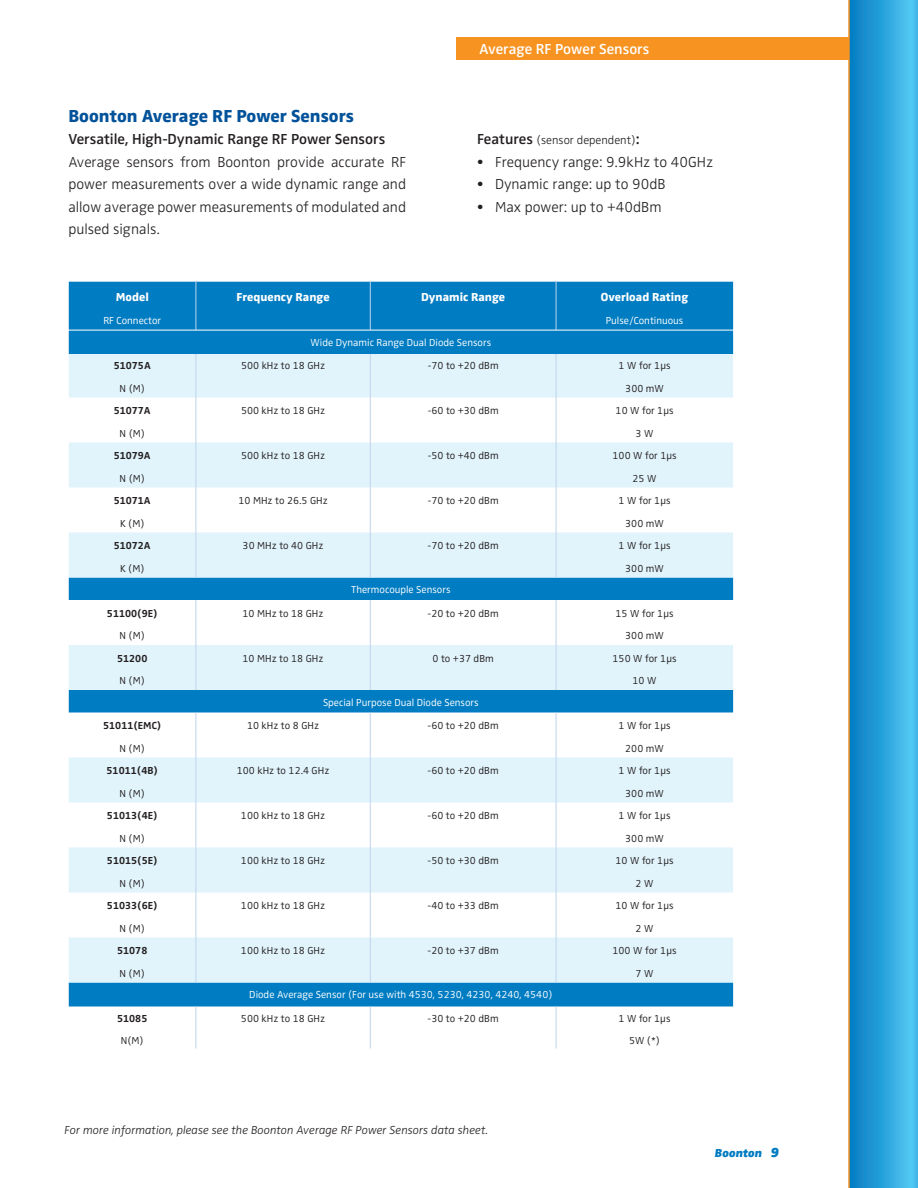
<style>
.page{position:relative;width:918px;height:1188px;background:#fff}
.page>*{position:absolute;margin:0;border:0;box-sizing:border-box;transform-origin:0 0}
.t1{font:800 18px "Zwo Pro";color:#01529a}
.t2{font:300 15px/22.5px "Zwo Pro";color:#231f20;text-align:justify}
.t3{font:600 15px "Zwo Pro";color:#231f20}
.t4{font:600 15px "Zwo Pro";color:#fff}
.t5{font:italic 300 12px "Zwo Pro";color:#231f20}
.t6{font:800 12px "Zwo Pro";color:#fff}
.t7{font:300 12px "Zwo Pro";color:#231f20}
.t8{font:italic 900 12px "Zwo Pro";color:#007cc2}
.t9{font:300 10.5px/22.5px "Zwo Pro";color:#231f20;text-align:center}
.t10{font:300 10.5px "Zwo Pro";color:#fff}
.t11{font:700 10.5px "Zwo Pro";color:#231f20}
.s1{font-weight:600;font-size:15px}
.s2{font-size:13.5px}
</style>
<div class="page">
<div style="left:456px;top:38px;width:405px;height:22px;background:#f79321"></div>
<svg style="left:850px;top:0;width:68px;height:1188px;background:#2aa2db"></svg>
<hr style="left:848px;top:0;width:2px;height:1188px;background:#f79321">
<div style="left:69px;top:282px;width:664px;height:724px;background:#007cc2"></div>
<svg style="left:69px;top:354px;width:664px;height:628px;fill:#e1f4fc"></svg>
<hr style="left:196px;top:282px;width:1px;height:48px;background:#c0d3ec">
<hr style="left:370px;top:282px;width:1px;height:48px;background:#c0d3ec">
<hr style="left:556px;top:282px;width:1px;height:48px;background:#c0d3ec">
<hr style="left:196px;top:354px;width:1px;height:44px;background:#c0d3ec">
<hr style="left:370px;top:354px;width:1px;height:44px;background:#c0d3ec">
<hr style="left:556px;top:354px;width:1px;height:44px;background:#c0d3ec">
<hr style="left:196px;top:398px;width:1px;height:45px;background:#c0d3ec">
<hr style="left:370px;top:398px;width:1px;height:45px;background:#c0d3ec">
<hr style="left:556px;top:398px;width:1px;height:45px;background:#c0d3ec">
<hr style="left:196px;top:443px;width:1px;height:45px;background:#c0d3ec">
<hr style="left:370px;top:443px;width:1px;height:45px;background:#c0d3ec">
<hr style="left:556px;top:443px;width:1px;height:45px;background:#c0d3ec">
<hr style="left:196px;top:488px;width:1px;height:45px;background:#c0d3ec">
<hr style="left:370px;top:488px;width:1px;height:45px;background:#c0d3ec">
<hr style="left:556px;top:488px;width:1px;height:45px;background:#c0d3ec">
<hr style="left:196px;top:533px;width:1px;height:45px;background:#c0d3ec">
<hr style="left:370px;top:533px;width:1px;height:45px;background:#c0d3ec">
<hr style="left:556px;top:533px;width:1px;height:45px;background:#c0d3ec">
<hr style="left:196px;top:600px;width:1px;height:45px;background:#c0d3ec">
<hr style="left:370px;top:600px;width:1px;height:45px;background:#c0d3ec">
<hr style="left:556px;top:600px;width:1px;height:45px;background:#c0d3ec">
<hr style="left:196px;top:645px;width:1px;height:45px;background:#c0d3ec">
<hr style="left:370px;top:645px;width:1px;height:45px;background:#c0d3ec">
<hr style="left:556px;top:645px;width:1px;height:45px;background:#c0d3ec">
<hr style="left:196px;top:713px;width:1px;height:45px;background:#c0d3ec">
<hr style="left:370px;top:713px;width:1px;height:45px;background:#c0d3ec">
<hr style="left:556px;top:713px;width:1px;height:45px;background:#c0d3ec">
<hr style="left:196px;top:758px;width:1px;height:45px;background:#c0d3ec">
<hr style="left:370px;top:758px;width:1px;height:45px;background:#c0d3ec">
<hr style="left:556px;top:758px;width:1px;height:45px;background:#c0d3ec">
<hr style="left:196px;top:803px;width:1px;height:45px;background:#c0d3ec">
<hr style="left:370px;top:803px;width:1px;height:45px;background:#c0d3ec">
<hr style="left:556px;top:803px;width:1px;height:45px;background:#c0d3ec">
<hr style="left:196px;top:848px;width:1px;height:45px;background:#c0d3ec">
<hr style="left:370px;top:848px;width:1px;height:45px;background:#c0d3ec">
<hr style="left:556px;top:848px;width:1px;height:45px;background:#c0d3ec">
<hr style="left:196px;top:893px;width:1px;height:45px;background:#c0d3ec">
<hr style="left:370px;top:893px;width:1px;height:45px;background:#c0d3ec">
<hr style="left:556px;top:893px;width:1px;height:45px;background:#c0d3ec">
<hr style="left:196px;top:938px;width:1px;height:45px;background:#c0d3ec">
<hr style="left:370px;top:938px;width:1px;height:45px;background:#c0d3ec">
<hr style="left:556px;top:938px;width:1px;height:45px;background:#c0d3ec">
<hr style="left:196px;top:1007px;width:1px;height:42px;background:#c0d3ec">
<hr style="left:370px;top:1007px;width:1px;height:42px;background:#c0d3ec">
<hr style="left:556px;top:1007px;width:1px;height:42px;background:#c0d3ec">
<hr style="left:65px;top:330px;width:669px;height:1px;background:#fff">
<h1 class="t1" style="left:68px;top:105px;width:287px">Boonton Average RF Power Sensors</h1>
<h2 class="t3" style="left:68px;top:130px;width:318px">Versatile, High-Dynamic Range RF Power Sensors</h2>
<h2 class="t2" style="left:68px;top:151px;width:339px">Average sensors from Boonton provide accurate RF power measurements over a wide dynamic range and allow average power measurements of modulated and pulsed signals.</h2>
<h2 class="t4" style="left:479px;top:40px;width:172px">Average RF Power Sensors</h2>
<p class="t7" style="left:477px;top:133px;width:164px"><span class="s1">Features</span> (sensor dependent)<span class="s1">:</span></p>
<h2 class="t2" style="left:477px;top:151px;width:238px">• Frequency range: 9.9kHz to 40GHz</h2>
<h2 class="t2" style="left:477px;top:173px;width:190px">• Dynamic range: up to 90dB</h2>
<h2 class="t2" style="left:477px;top:196px;width:186px">• Max power: up to +40dBm</h2>
<p class="t6" style="left:116px;top:290px;width:35px">Model</p>
<p class="t10" style="left:103px;top:314px;width:59px">RF Connector</p>
<p class="t6" style="left:237px;top:290px;width:95px">Frequency Range</p>
<p class="t6" style="left:421px;top:290px;width:86px">Dynamic Range</p>
<p class="t6" style="left:601px;top:290px;width:89px">Overload Rating</p>
<p class="t10" style="left:606px;top:314px;width:79px">Pulse/Continuous</p>
<p class="t10" style="left:311px;top:336px;width:182px">Wide Dynamic Range Dual Diode Sensors</p>
<p class="t11" style="left:114px;top:359px;width:39px">51075A</p>
<p class="t9" style="left:120px;top:377px;width:27px">N (M)</p>
<p class="t9" style="left:241px;top:354px;width:86px">500 kHz to 18 GHz</p>
<p class="t9" style="left:428px;top:354px;width:72px">-70 to +20 dBm</p>
<p class="t9" style="left:619px;top:354px;width:53px">1 W for 1µs<br>300 mW</p>
<p class="t11" style="left:114px;top:404px;width:39px">51077A</p>
<p class="t9" style="left:120px;top:422px;width:27px">N (M)</p>
<p class="t9" style="left:241px;top:400px;width:86px">500 kHz to 18 GHz</p>
<p class="t9" style="left:428px;top:400px;width:72px">-60 to +30 dBm</p>
<p class="t9" style="left:616px;top:400px;width:59px">10 W for 1µs<br>3 W</p>
<p class="t11" style="left:114px;top:449px;width:39px">51079A</p>
<p class="t9" style="left:120px;top:467px;width:27px">N (M)</p>
<p class="t9" style="left:241px;top:445px;width:86px">500 kHz to 18 GHz</p>
<p class="t9" style="left:428px;top:445px;width:72px">-50 to +40 dBm</p>
<p class="t9" style="left:613px;top:445px;width:65px">100 W for 1µs<br>25 W</p>
<p class="t11" style="left:114px;top:494px;width:39px">51071A</p>
<p class="t9" style="left:120px;top:512px;width:26px">K (M)</p>
<p class="t9" style="left:238px;top:490px;width:91px">10 MHz to 26.5 GHz</p>
<p class="t9" style="left:428px;top:490px;width:72px">-70 to +20 dBm</p>
<p class="t9" style="left:619px;top:490px;width:53px">1 W for 1µs<br>300 mW</p>
<p class="t11" style="left:114px;top:539px;width:39px">51072A</p>
<p class="t9" style="left:120px;top:557px;width:26px">K (M)</p>
<p class="t9" style="left:243px;top:535px;width:82px">30 MHz to 40 GHz</p>
<p class="t9" style="left:428px;top:535px;width:72px">-70 to +20 dBm</p>
<p class="t9" style="left:619px;top:535px;width:53px">1 W for 1µs<br>300 mW</p>
<p class="t10" style="left:351px;top:584px;width:101px">Thermocouple Sensors</p>
<p class="t11" style="left:107px;top:607px;width:52px">51100(9E)</p>
<p class="t9" style="left:120px;top:625px;width:27px">N (M)</p>
<p class="t9" style="left:243px;top:602px;width:82px">10 MHz to 18 GHz</p>
<p class="t9" style="left:428px;top:602px;width:72px">-20 to +20 dBm</p>
<p class="t9" style="left:616px;top:602px;width:59px">15 W for 1µs<br>300 mW</p>
<p class="t11" style="left:117px;top:652px;width:32px">51200</p>
<p class="t9" style="left:120px;top:670px;width:27px">N (M)</p>
<p class="t9" style="left:243px;top:647px;width:82px">10 MHz to 18 GHz</p>
<p class="t9" style="left:433px;top:647px;width:63px">0 to +37 dBm</p>
<p class="t9" style="left:613px;top:647px;width:65px">150 W for 1µs<br>10 W</p>
<p class="t10" style="left:323px;top:696px;width:157px">Special Purpose Dual Diode Sensors</p>
<p class="t11" style="left:103px;top:719px;width:60px">51011(EMC)</p>
<p class="t9" style="left:120px;top:737px;width:27px">N (M)</p>
<p class="t9" style="left:247px;top:715px;width:74px">10 kHz to 8 GHz</p>
<p class="t9" style="left:428px;top:715px;width:72px">-60 to +20 dBm</p>
<p class="t9" style="left:619px;top:715px;width:53px">1 W for 1µs<br>200 mW</p>
<p class="t11" style="left:107px;top:764px;width:53px">51011(4B)</p>
<p class="t9" style="left:120px;top:782px;width:27px">N (M)</p>
<p class="t9" style="left:237px;top:760px;width:94px">100 kHz to 12.4 GHz</p>
<p class="t9" style="left:428px;top:760px;width:72px">-60 to +20 dBm</p>
<p class="t9" style="left:619px;top:760px;width:53px">1 W for 1µs<br>300 mW</p>
<p class="t11" style="left:107px;top:809px;width:52px">51013(4E)</p>
<p class="t9" style="left:120px;top:827px;width:27px">N (M)</p>
<p class="t9" style="left:241px;top:805px;width:86px">100 kHz to 18 GHz</p>
<p class="t9" style="left:428px;top:805px;width:72px">-60 to +20 dBm</p>
<p class="t9" style="left:619px;top:805px;width:53px">1 W for 1µs<br>300 mW</p>
<p class="t11" style="left:107px;top:854px;width:52px">51015(5E)</p>
<p class="t9" style="left:120px;top:872px;width:27px">N (M)</p>
<p class="t9" style="left:241px;top:850px;width:86px">100 kHz to 18 GHz</p>
<p class="t9" style="left:428px;top:850px;width:72px">-50 to +30 dBm</p>
<p class="t9" style="left:616px;top:850px;width:59px">10 W for 1µs<br>2 W</p>
<p class="t11" style="left:107px;top:899px;width:52px">51033(6E)</p>
<p class="t9" style="left:120px;top:917px;width:27px">N (M)</p>
<p class="t9" style="left:241px;top:895px;width:86px">100 kHz to 18 GHz</p>
<p class="t9" style="left:428px;top:895px;width:72px">-40 to +33 dBm</p>
<p class="t9" style="left:616px;top:895px;width:59px">10 W for 1µs<br>2 W</p>
<p class="t11" style="left:117px;top:944px;width:32px">51078</p>
<p class="t9" style="left:120px;top:962px;width:27px">N (M)</p>
<p class="t9" style="left:241px;top:940px;width:86px">100 kHz to 18 GHz</p>
<p class="t9" style="left:428px;top:940px;width:72px">-20 to +37 dBm</p>
<p class="t9" style="left:613px;top:940px;width:65px">100 W for 1µs<br>7 W</p>
<p class="t10" style="left:249px;top:989px;width:305px">Diode Average Sensor (For use with 4530, 5230, 4230, 4240, 4540)</p>
<p class="t11" style="left:117px;top:1012px;width:32px">51085</p>
<p class="t9" style="left:121px;top:1030px;width:24px">N(M)</p>
<p class="t9" style="left:241px;top:1007px;width:86px">500 kHz to 18 GHz</p>
<p class="t9" style="left:428px;top:1007px;width:72px">-30 to +20 dBm</p>
<p class="t9" style="left:619px;top:1007px;width:53px">1 W for 1µs<br>5W (*)</p>
<p class="t5" style="left:64px;top:1123px;width:425px">For more information, please see the Boonton Average RF Power Sensors data sheet.</p>
<p class="t8" style="left:715px;top:1145px;width:65px">Boonton <span class="s2">9</span></p>
</div>
